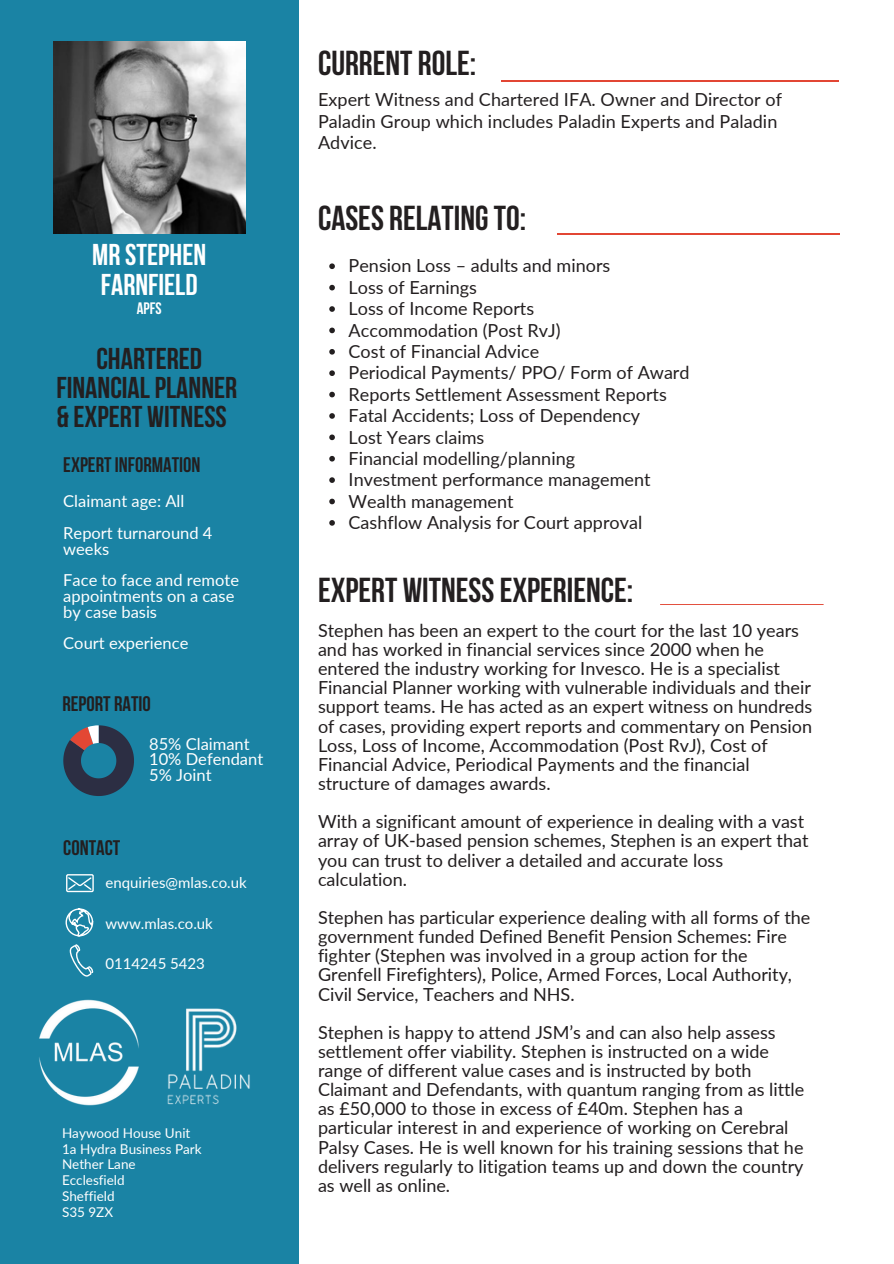
<style>
.page{position:relative;width:894px;height:1264px;background:#fff}
.page>*{position:absolute;margin:0;border:0;box-sizing:border-box;transform-origin:0 0}
.t1{font:700 34.5px "Bebas Neue";color:#231f20}
.t2{font:700 30px/29.2px "Bebas Neue";color:#231f20;text-align:center}
.t3{font:700 30px/29.2px "Bebas Neue";color:#fff}
.t4{font:700 21px "Bebas Neue";color:#231f20}
.t5{font:18px/19.2px "Lato";color:#221e1f}
.t6{font:18px/21.3px "Lato";color:#231f20}
.t7{font:16.5px/15.8px "Lato";color:#fff}
.t8{font:700 16.5px "Bebas Neue";color:#fff}
.t9{font:15px "Lato";color:#fff}
.t10{font:13.5px/15.8px "Lato";color:#fff}
</style>
<div class="page">
<div style="left:0;top:0;width:298px;height:1263px;background:#1a83a4"></div>
<hr style="left:501px;top:80px;width:337px;height:2px;background:#e24634">
<hr style="left:557px;top:233px;width:282px;height:2px;background:#e24634">
<hr style="left:660px;top:604px;width:163px;height:1px;background:#e24634">
<img style="left:39px;top:999px;width:100px;height:107px">
<img style="left:167px;top:1008px;width:83px;height:97px">
<svg style="left:65px;top:874px;width:29px;height:103px"></svg>
<img style="left:53px;top:41px;width:192px;height:193px">
<svg style="left:329px;top:263px;width:6px;height:6px"></svg>
<svg style="left:329px;top:285px;width:6px;height:5px"></svg>
<svg style="left:329px;top:306px;width:6px;height:6px"></svg>
<svg style="left:329px;top:327px;width:6px;height:6px"></svg>
<svg style="left:329px;top:349px;width:6px;height:5px"></svg>
<svg style="left:329px;top:370px;width:6px;height:6px"></svg>
<svg style="left:329px;top:392px;width:6px;height:5px"></svg>
<svg style="left:329px;top:413px;width:6px;height:6px"></svg>
<svg style="left:329px;top:434px;width:6px;height:6px"></svg>
<svg style="left:329px;top:456px;width:6px;height:5px"></svg>
<svg style="left:329px;top:477px;width:6px;height:6px"></svg>
<svg style="left:329px;top:498px;width:6px;height:6px"></svg>
<svg style="left:329px;top:520px;width:6px;height:5px"></svg>
<svg style="left:63px;top:725px;width:71px;height:71px"></svg>
<p class="t3" style="left:92px;top:243px;width:115px">MR STEPHEN<br>FARNFIELD</p>
<p class="t8" style="left:137px;top:301px;width:26px">APFS</p>
<p class="t2" style="left:56px;top:347px;width:182px">CHARTERED<br>FINANCIALPLANNER &amp; EXPERT WITNESS</p>
<p class="t4" style="left:63px;top:456px;width:139px">EXPERTINFORMATION</p>
<p class="t7" style="left:63px;top:493px;width:122px">Claimant age: All</p>
<p class="t7" style="left:63px;top:524px;width:151px">Report turnaround 4 weeks</p>
<h1 class="t7" style="left:63px;top:572px;width:177px">Face to face and remote appointments on a case by case basis</h1>
<p class="t7" style="left:63px;top:635px;width:126px">Court experience</p>
<p class="t4" style="left:62px;top:694px;width:90px">REPORT RATIO</p>
<p class="t4" style="left:63px;top:839px;width:58px">CONTACT</p>
<p class="t7" style="left:149px;top:735px;width:116px">85% Claimant<br>10% Defendant<br>5% Joint</p>
<h4 class="t9" style="left:105px;top:873px;width:143px">enquiries@mlas.co.uk</h4>
<h4 class="t9" style="left:105px;top:913px;width:109px">www.mlas.co.uk</h4>
<h4 class="t9" style="left:105px;top:954px;width:101px">0114245 5423</h4>
<p class="t10" style="left:62px;top:1124px;width:141px">Haywood House Unit<br>1a Hydra Business Park<br>Nether Lane</p>
<p class="t10" style="left:62px;top:1172px;width:64px">Ecclesfield</p>
<p class="t10" style="left:62px;top:1187px;width:54px">Sheffield</p>
<p class="t10" style="left:62px;top:1203px;width:53px">S35 9ZX</p>
<h3 class="t1" style="left:318px;top:49px;width:160px">CURRENT ROLE:</h3>
<p class="t6" style="left:318px;top:89px;width:465px">Expert Witness and Chartered IFA. Owner and Director of<br>Paladin Group which includes Paladin Experts and Paladin<br>Advice.</p>
<h4 class="t1" style="left:318px;top:204px;width:210px">CASES RELATINGTO:</h4>
<h4 class="t6" style="left:348px;top:255px;width:263px">Pension Loss – adults and minors</h4>
<h4 class="t6" style="left:348px;top:276px;width:130px">Loss of Earnings</h4>
<h3 class="t6" style="left:348px;top:297px;width:187px">Loss of Income Reports</h3>
<h3 class="t6" style="left:348px;top:319px;width:213px">Accommodation (Post RvJ)</h3>
<p class="t6" style="left:348px;top:340px;width:192px">Cost of Financial Advice</p>
<h5 class="t6" style="left:348px;top:362px;width:342px">Periodical Payments/ PPO/ Form of Award</h5>
<h5 class="t6" style="left:348px;top:383px;width:319px">Reports Settlement Assessment Reports</h5>
<h5 class="t6" style="left:348px;top:404px;width:293px">Fatal Accidents; Loss of Dependency</h5>
<p class="t6" style="left:348px;top:426px;width:137px">Lost Years claims</p>
<p class="t6" style="left:348px;top:447px;width:228px">Financial modelling/planning</p>
<p class="t6" style="left:348px;top:468px;width:303px">Investment performance management</p>
<p class="t6" style="left:348px;top:490px;width:166px">Wealth management</p>
<p class="t6" style="left:348px;top:511px;width:295px">Cashflow Analysis for Court approval</p>
<h4 class="t1" style="left:318px;top:576px;width:316px">EXPERT WITNESSEXPERIENCE:</h4>
<h4 class="t5" style="left:318px;top:620px;width:495px">Stephen has been an expert to the court for the last 10 years and has worked in financial services since 2000 when he entered the industry working for Invesco. He is a specialist Financial Planner working with vulnerable individuals and their support teams. He has acted as an expert witness on hundreds of cases, providing expert reports and commentary on Pension Loss, Loss of Income, Accommodation (Post RvJ), Cost of Financial Advice, Periodical Payments and the financial structure of damages awards.</h4>
<h1 class="t5" style="left:318px;top:811px;width:492px">With a significant amount of experience in dealing with a vast array of UK-based pension schemes, Stephen is an expert that you can trust to deliver a detailed and accurate loss calculation.</h1>
<h4 class="t5" style="left:318px;top:907px;width:494px">Stephen has particular experience dealing with all forms of the government funded Defined Benefit Pension Schemes: Fire fighter (Stephen was involved in a group action for the</h4>
<h1 class="t5" style="left:318px;top:964px;width:475px">Grenfell Firefighters), Police, Armed Forces, Local Authority,<br>Civil Service, Teachers and NHS.</h1>
<h1 class="t5" style="left:318px;top:1022px;width:487px">Stephen is happy to attend JSM’s and can also help assess settlement offer viability. Stephen is instructed on a wide range of different value cases and is instructed by both Claimant and Defendants, with quantum ranging from as little</h1>
<p class="t5" style="left:318px;top:1098px;width:487px">as £50,000 to those in excess of £40m. Stephen has a particular interest in and experience of working on Cerebral Palsy Cases. He is well known for his training sessions that he delivers regularly to litigation teams up and down the country as well as online.</p>
</div>
